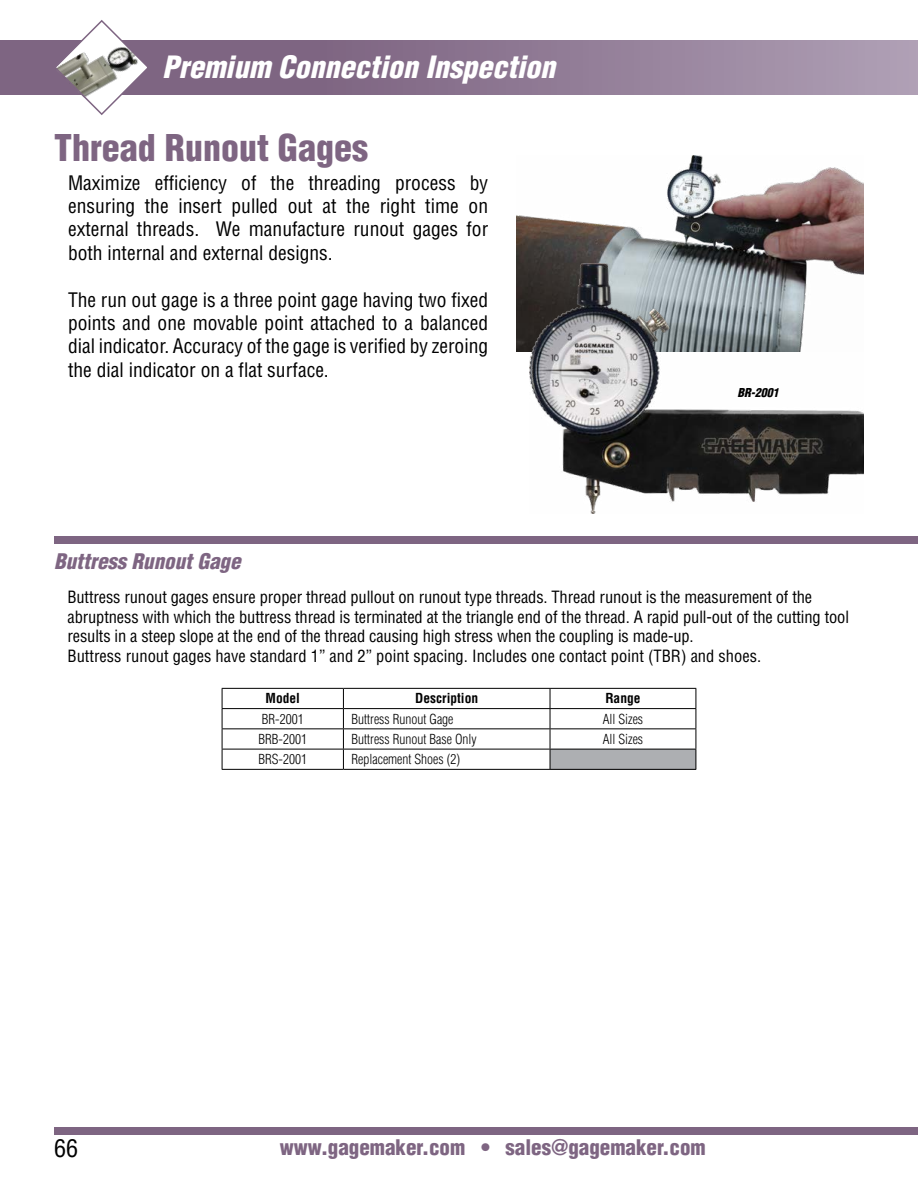
<style>
.page{position:relative;width:918px;height:1188px;background:#fff}
.page>*{position:absolute;margin:0;border:0;box-sizing:border-box;transform-origin:0 0}
.t1{font:900 condensed 36px "Helvetica LT Std";color:#7e6582}
.t2{font:italic 900 condensed 30px "Helvetica LT Std";color:#fff}
.t3{font:condensed 24px "Helvetica LT Std";color:#000}
.t4{font:900 condensed 21px "Helvetica LT Std";color:#7e6582}
.t5{font:italic 900 condensed 21px "Helvetica LT Std";color:#7e6582}
.t6{font:condensed 19.5px/23.4px "Helvetica LT Std";color:#000;text-align:justify}
.t7{font:condensed 16.5px/19.8px "Helvetica LT Std";letter-spacing:-.01em;color:#000}
.t8{font:300 condensed 13.5px "Helvetica LT Std";color:#000}
.t9{font:700 condensed 13.5px "Helvetica LT Std";color:#000}
.t10{font:italic 900 condensed 12px "Helvetica LT Std";color:#000}
</style>
<div class="page">
<img style="left:517px;top:155px;width:347px;height:197px">
<img style="left:530px;top:264px;width:334px;height:249px">
<div style="left:550px;top:749px;width:146px;height:20px;background:#adafb2"></div>
<hr style="left:222px;top:688px;width:121px;height:1px;background:#000">
<hr style="left:343px;top:688px;width:207px;height:1px;background:#000">
<hr style="left:222px;top:708px;width:121px;height:1px;background:#000">
<hr style="left:343px;top:708px;width:207px;height:1px;background:#000">
<hr style="left:222px;top:728px;width:121px;height:1px;background:#000">
<hr style="left:343px;top:728px;width:207px;height:1px;background:#000">
<hr style="left:550px;top:728px;width:146px;height:1px;background:#000">
<svg style="left:222px;top:689px;width:1px;height:80px"></svg>
<svg style="left:343px;top:689px;width:1px;height:80px"></svg>
<svg style="left:550px;top:689px;width:1px;height:80px"></svg>
<svg style="left:696px;top:689px;width:1px;height:80px"></svg>
<hr style="left:550px;top:688px;width:146px;height:1px;background:#000">
<hr style="left:550px;top:708px;width:146px;height:1px;background:#000">
<hr style="left:222px;top:749px;width:121px;height:1px;background:#000">
<hr style="left:343px;top:749px;width:207px;height:1px;background:#000">
<hr style="left:550px;top:749px;width:146px;height:1px;background:#000">
<hr style="left:222px;top:769px;width:121px;height:1px;background:#000">
<hr style="left:343px;top:769px;width:207px;height:1px;background:#000">
<hr style="left:550px;top:769px;width:146px;height:1px;background:#000">
<svg style="left:0;top:40px;width:918px;height:54px;background:#8f7a94"></svg>
<div style="left:54px;top:1128px;width:864px;height:7px;background:#7e6582"></div>
<svg style="left:53px;top:20px;width:98px;height:95px"></svg>
<div style="left:54px;top:536px;width:864px;height:8px;background:#7e6582"></div>
<h2 class="t2" style="left:162px;top:48px;width:395px">Premium Connection Inspection</h2>
<h1 class="t1" style="left:54px;top:125px;width:315px">Thread Runout Gages</h1>
<p class="t6" style="left:68px;top:171px;width:422px">Maximize efficiency of the threading process by ensuring the insert pulled out at the right time on external threads. We manufacture runout gages for both internal and external designs.</p>
<p class="t6" style="left:68px;top:288px;width:422px">The run out gage is a three point gage having two fixed points and one movable point attached to a balanced dial indicator. Accuracy of the gage is verified by zeroing the dial indicator on a flat surface.</p>
<p class="t10" style="left:738px;top:385px;width:43px">BR-2001</p>
<p class="t5" style="left:54px;top:548px;width:188px">Buttress Runout Gage</p>
<p class="t7" style="left:68px;top:587px;width:783px">Buttress runout gages ensure proper thread pullout on runout type threads. Thread runout is the measurement of the abruptness with which the buttress thread is terminated at the triangle end of the thread. A rapid pull-out of the cutting tool results in a steep slope at the end of the thread causing high stress when the coupling is made-up.<br>Buttress runout gages have standard 1” and 2” point spacing. Includes one contact point (TBR) and shoes.</p>
<p class="t9" style="left:266px;top:690px;width:36px">Model</p>
<p class="t9" style="left:415px;top:690px;width:64px">Description</p>
<p class="t9" style="left:605px;top:690px;width:37px">Range</p>
<p class="t8" style="left:262px;top:710px;width:43px">BR-2001</p>
<p class="t8" style="left:352px;top:710px;width:103px">Buttress Runout Gage</p>
<p class="t8" style="left:603px;top:710px;width:42px">All Sizes</p>
<p class="t8" style="left:258px;top:731px;width:50px">BRB-2001</p>
<p class="t8" style="left:352px;top:731px;width:127px">Buttress Runout Base Only</p>
<p class="t8" style="left:603px;top:731px;width:42px">All Sizes</p>
<p class="t8" style="left:258px;top:751px;width:50px">BRS-2001</p>
<p class="t8" style="left:352px;top:751px;width:110px">Replacement Shoes (2)</p>
<h3 class="t3" style="left:54px;top:1133px;width:25px">66</h3>
<p class="t4" style="left:280px;top:1134px;width:427px">www.gagemaker.com • sales@gagemaker.com</p>
</div>
